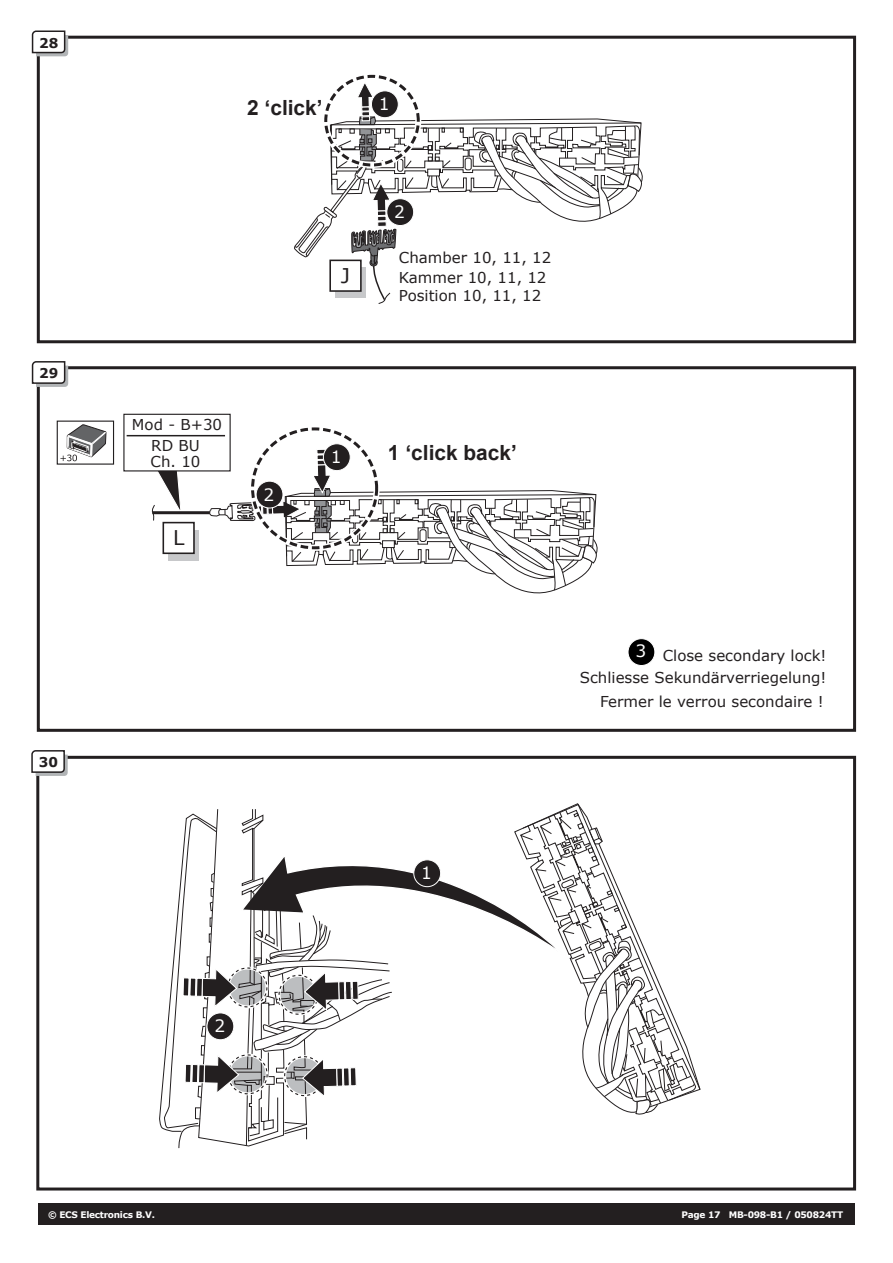
<style>
.page{position:relative;width:893px;height:1263px;background:#fff}
.page>*{position:absolute;margin:0;border:0;box-sizing:border-box;transform-origin:0 0}
.t1{font:700 20.85px "Arial";color:#231f20}
.t2{font:20.25px "Verdana";color:#231f20}
.t3{font:17.1px "Verdana";color:#fff}
.t4{font:15px/19.5px "Verdana";color:#231f20}
.t5{font:700 13.5px "Verdana";color:#231f20}
.t6{font:700 9px "Verdana";letter-spacing:-.03em;color:#fff}
</style>
<div class="page">
<div style="left:38px;top:1203px;width:817px;height:21px;background:#231f20"></div>
<div style="left:36px;top:756px;width:820px;height:434px;border:3px solid #231f20"></div>
<svg style="left:31px;top:750px;width:37px;height:26px"></svg>
<div style="left:37px;top:36px;width:819px;height:307px;border:3px solid #231f20"></div>
<svg style="left:31px;top:30px;width:37px;height:26px"></svg>
<div style="left:37px;top:366px;width:819px;height:366px;border:3px solid #231f20"></div>
<svg style="left:31px;top:361px;width:37px;height:26px"></svg>
<svg style="left:294px;top:80px;width:349px;height:224px"></svg>
<svg style="left:159px;top:808px;width:538px;height:341px"></svg>
<div style="left:414px;top:860px;width:27px;height:27px;background:#231f20;border-radius:50%"></div>
<div style="left:413px;top:859px;width:28px;height:28px;border:1px solid #fff;border-radius:50%"></div>
<div style="left:207px;top:1013px;width:27px;height:27px;background:#231f20;border-radius:50%"></div>
<div style="left:207px;top:1012px;width:27px;height:28px;border:1px solid #fff;border-radius:50%"></div>
<div style="left:262px;top:505px;width:6px;height:10px;border:1px solid #fff"></div>
<div style="left:257px;top:505px;width:5px;height:10px;border:1px solid #fff"></div>
<svg style="left:149px;top:471px;width:34px;height:50px"></svg>
<svg style="left:209px;top:503px;width:47px;height:19px"></svg>
<hr style="left:152px;top:511px;width:58px;height:3px;background:#231f20">
<div style="left:123px;top:414px;width:108px;height:57px;background:#fff;border:1px solid #211e1f"></div>
<hr style="left:127px;top:435px;width:98px;height:1px;background:#231f20">
<div style="left:168px;top:530px;width:31px;height:30px;background:#c7c8ca"></div>
<div style="left:163px;top:522px;width:32px;height:32px;background:#fff;border:2px solid #231f20"></div>
<svg style="left:256px;top:481px;width:27px;height:27px"></svg>
<div style="left:256px;top:481px;width:27px;height:27px;border:1px solid #fff;border-radius:50%"></div>
<svg style="left:263px;top:455px;width:335px;height:139px"></svg>
<div style="left:317px;top:454px;width:9px;height:6px;border:1px solid #fff"></div>
<div style="left:317px;top:449px;width:8px;height:5px;background:#231f20"></div>
<div style="left:316px;top:449px;width:10px;height:5px;border:1px solid #fff"></div>
<div style="left:323px;top:444px;width:27px;height:27px;background:#231f20;border-radius:50%"></div>
<div style="left:323px;top:443px;width:28px;height:28px;border:1px solid #fff;border-radius:50%"></div>
<div style="left:57px;top:421px;width:57px;height:44px;border:1px solid #211e1f"></div>
<svg style="left:60px;top:425px;width:46px;height:40px"></svg>
<div style="left:250px;top:426px;width:130px;height:125px;border:6px solid #fff;border-radius:50%"></div>
<div style="left:251px;top:427px;width:127px;height:122px;border:3px dashed #231f20;border-radius:50%"></div>
<div style="left:628px;top:639px;width:27px;height:26px;background:#000;border-radius:50%"></div>
<div style="left:628px;top:638px;width:27px;height:28px;border:1px solid #fff;border-radius:50%"></div>
<p class="t5" style="left:39px;top:33px;width:21px">28</p>
<p class="t5" style="left:39px;top:364px;width:21px">29</p>
<p class="t5" style="left:39px;top:753px;width:21px">30</p>
<h1 class="t1" style="left:247px;top:93px;width:77px">2 ‘click’</h1>
<p class="t3" style="left:379px;top:92px;width:12px">1</p>
<h2 class="t2" style="left:341px;top:262px;width:11px">J</h2>
<p class="t3" style="left:394px;top:200px;width:12px">2</p>
<p class="t4" style="left:399px;top:248px;width:154px">Chamber 10, 11, 12<br>Kammer 10, 11, 12</p>
<p class="t4" style="left:399px;top:285px;width:144px">Position 10, 11, 12</p>
<p class="t4" style="left:132px;top:414px;width:92px">Mod - B+30</p>
<p class="t4" style="left:151px;top:452px;width:51px">Ch. 10</p>
<p class="t4" style="left:151px;top:435px;width:50px">RD BU</p>
<h2 class="t2" style="left:173px;top:524px;width:13px">L</h2>
<p class="t3" style="left:264px;top:483px;width:12px">2</p>
<p class="t3" style="left:331px;top:445px;width:12px">1</p>
<h1 class="t1" style="left:388px;top:438px;width:130px">1 ‘click back’</h1>
<p class="t4" style="left:580px;top:644px;width:248px;line-height:21.8px;text-align:right"><sup>3</sup> Close secondary lock!<br>Schliesse Sekundärverriegelung!</p>
<p class="t4" style="left:600px;top:692px;width:225px">Fermer le verrou secondaire !</p>
<p class="t3" style="left:214px;top:1014px;width:12px">2</p>
<p class="t3" style="left:421px;top:861px;width:12px">1</p>
<p class="t6" style="left:48px;top:1208px;width:108px">© ECS Electronics B.V.</p>
<p class="t6" style="left:681px;top:1208px;width:163px">Page 17 MB-098-B1 / 050824TT</p>
</div>
